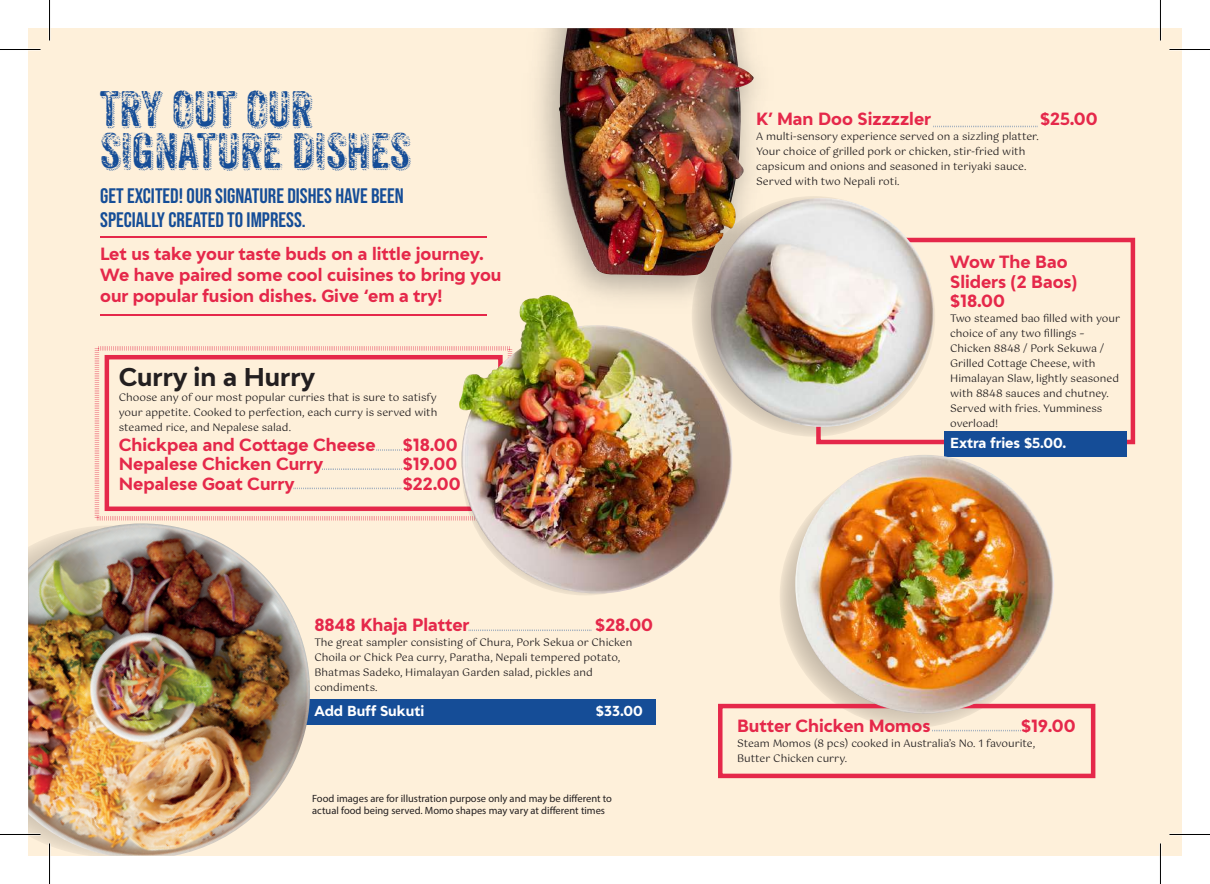
<style>
.page{position:relative;width:1210px;height:884px;background:#fff}
.page>*{position:absolute;margin:0;border:0;box-sizing:border-box;transform-origin:0 0}
.t1{font:48.3px/41.1px "Anodyne Combined";color:#154d97}
.t2{font:24px "Adlinnaka Bold Demo";color:#231f20}
.t3{font:21px/24px "Bebas Neue";color:#154d97}
.t4{font:16.5px/21px "Adlinnaka Bold Demo";color:#e5284a}
.t5{font:13.5px "Adlinnaka Bold Demo";color:#fff}
.t6{font:10.5px/15px "Gotu";color:#231f20}
.t7{font:10.5px/12.6px "Myriad Pro";color:#231f20}
</style>
<div class="page">
<div style="left:28px;top:28px;width:1153px;height:828px;background:#fef0da"></div>
<svg style="left:779px;top:465px;width:266px;height:263px;fill:#e0d3c0"></svg>
<div style="left:816px;top:238px;width:318px;height:206px;border:4px solid #e5284a"></div>
<div style="left:305px;top:699px;width:350px;height:25px;background:#154d97"></div>
<div style="left:105px;top:355px;width:397px;height:156px;border:4px solid #e5284a"></div>
<hr style="left:100px;top:237px;width:386px;height:1px;background:#e5284a">
<hr style="left:100px;top:314px;width:386px;height:1px;background:#e5284a">
<div style="left:944px;top:432px;width:182px;height:25px;background:#154d97"></div>
<div style="left:717px;top:704px;width:378px;height:74px;border:4px solid #e5284a"></div>
<img style="left:28px;top:523px;width:298px;height:333px">
<img style="left:458px;top:295px;width:274px;height:298px">
<img style="left:710px;top:198px;width:223px;height:229px">
<img style="left:557px;top:28px;width:196px;height:248px">
<img style="left:795px;top:455px;width:258px;height:259px;border-radius:129px">
<svg style="left:468px;top:629px;width:124px;height:2px"></svg>
<svg style="left:376px;top:449px;width:26px;height:2px"></svg>
<svg style="left:322px;top:468px;width:80px;height:2px"></svg>
<svg style="left:294px;top:488px;width:108px;height:1px"></svg>
<svg style="left:932px;top:730px;width:89px;height:1px"></svg>
<svg style="left:933px;top:126px;width:105px;height:1px"></svg>
<hr style="left:0;top:833px;width:40px;height:2px;background:#fff">
<hr style="left:1169px;top:833px;width:40px;height:2px;background:#fff">
<hr style="left:1159px;top:0;width:2px;height:40px;background:#fff">
<hr style="left:1159px;top:843px;width:2px;height:41px;background:#fff">
<hr style="left:0;top:49px;width:40px;height:1px;background:#000">
<hr style="left:1169px;top:49px;width:40px;height:1px;background:#000">
<hr style="left:0;top:834px;width:40px;height:1px;background:#000">
<hr style="left:1169px;top:834px;width:40px;height:1px;background:#000">
<hr style="left:49px;top:0;width:1px;height:40px;background:#000">
<hr style="left:49px;top:843px;width:1px;height:41px;background:#000">
<hr style="left:1159px;top:0;width:1px;height:40px;background:#000">
<hr style="left:1159px;top:843px;width:1px;height:41px;background:#000">
<h1 class="t1" style="left:99px;top:89px;width:312px">TRY OUT OUR<br>SIGNATURE DISHES</h1>
<h3 class="t3" style="left:100px;top:183px;width:305px">GET EXCITED! OUR SIGNATURE DISHES HAVE BEEN<br>SPECIALLY CREATED TO IMPRESS.</h3>
<h3 class="t4" style="left:100px;top:245px;width:403px">Let us take your taste buds on a little journey.<br>We have paired some cool cuisines to bring you our popular fusion dishes. Give ‘em a try!</h3>
<h2 class="t2" style="left:119px;top:368px;width:198px">Curry in a Hurry</h2>
<p class="t6" style="left:119px;top:390px;width:320px;text-align:justify">Choose any of our most popular curries that is sure to satisfy your appetite. Cooked to perfection, each curry is served with steamed rice, and Nepalese salad.</p>
<h3 class="t4" style="left:119px;top:436px;width:258px">Chickpea and Cottage Cheese</h3>
<h3 class="t4" style="left:402px;top:436px;width:56px">$18.00</h3>
<h3 class="t4" style="left:119px;top:455px;width:206px">Nepalese Chicken Curry</h3>
<h3 class="t4" style="left:402px;top:455px;width:56px">$19.00</h3>
<h3 class="t4" style="left:119px;top:475px;width:177px">Nepalese Goat Curry</h3>
<h3 class="t4" style="left:402px;top:475px;width:59px">$22.00</h3>
<h3 class="t4" style="left:314px;top:616px;width:156px">8848 Khaja Platter</h3>
<h3 class="t4" style="left:595px;top:616px;width:59px">$28.00</h3>
<p class="t6" style="left:314px;top:634px;width:319px">The great sampler consisting of Chura, Pork Sekua or Chicken Choila or Chick Pea curry, Paratha, Nepali tempered potato, Bhatmas Sadeko, Himalayan Garden salad, pickles and condiments.</p>
<p class="t5" style="left:314px;top:706px;width:111px">Add Buff Sukuti</p>
<p class="t5" style="left:595px;top:706px;width:48px">$33.00</p>
<p class="t7" style="left:312px;top:792px;width:301px">Food images are for illustration purpose only and may be different to actual food being served. Momo shapes may vary at different times</p>
<h3 class="t4" style="left:756px;top:110px;width:176px">K’ Man Doo Sizzzzler</h3>
<h3 class="t4" style="left:1039px;top:110px;width:59px">$25.00</h3>
<p class="t6" style="left:756px;top:129px;width:284px">A multi-sensory experience served on a sizzling platter.<br>Your choice of grilled pork or chicken, stir-fried with capsicum and onions and seasoned in teriyaki sauce.<br>Served with two Nepali roti.</p>
<h3 class="t4" style="left:949px;top:254px;width:128px;line-height:19.5px">Wow The Bao<br>Sliders (2 Baos) $18.00</h3>
<p class="t6" style="left:949px;top:311px;width:171px">Two steamed bao filled with your choice of any two fillings –<br>Chicken 8848 / Pork Sekuwa /<br>Grilled Cottage Cheese, with<br>Himalayan Slaw, lightly seasoned with 8848 sauces and chutney.<br>Served with fries. Yumminess overload!</p>
<p class="t5" style="left:949px;top:438px;width:118px">Extra fries $5.00.</p>
<h3 class="t4" style="left:737px;top:717px;width:195px">Butter Chicken Momos</h3>
<h3 class="t4" style="left:1020px;top:717px;width:56px">$19.00</h3>
<p class="t6" style="left:737px;top:736px;width:300px">Steam Momos (8 pcs) cooked in Australia’s No. 1 favourite,<br>Butter Chicken curry.</p>
</div>
